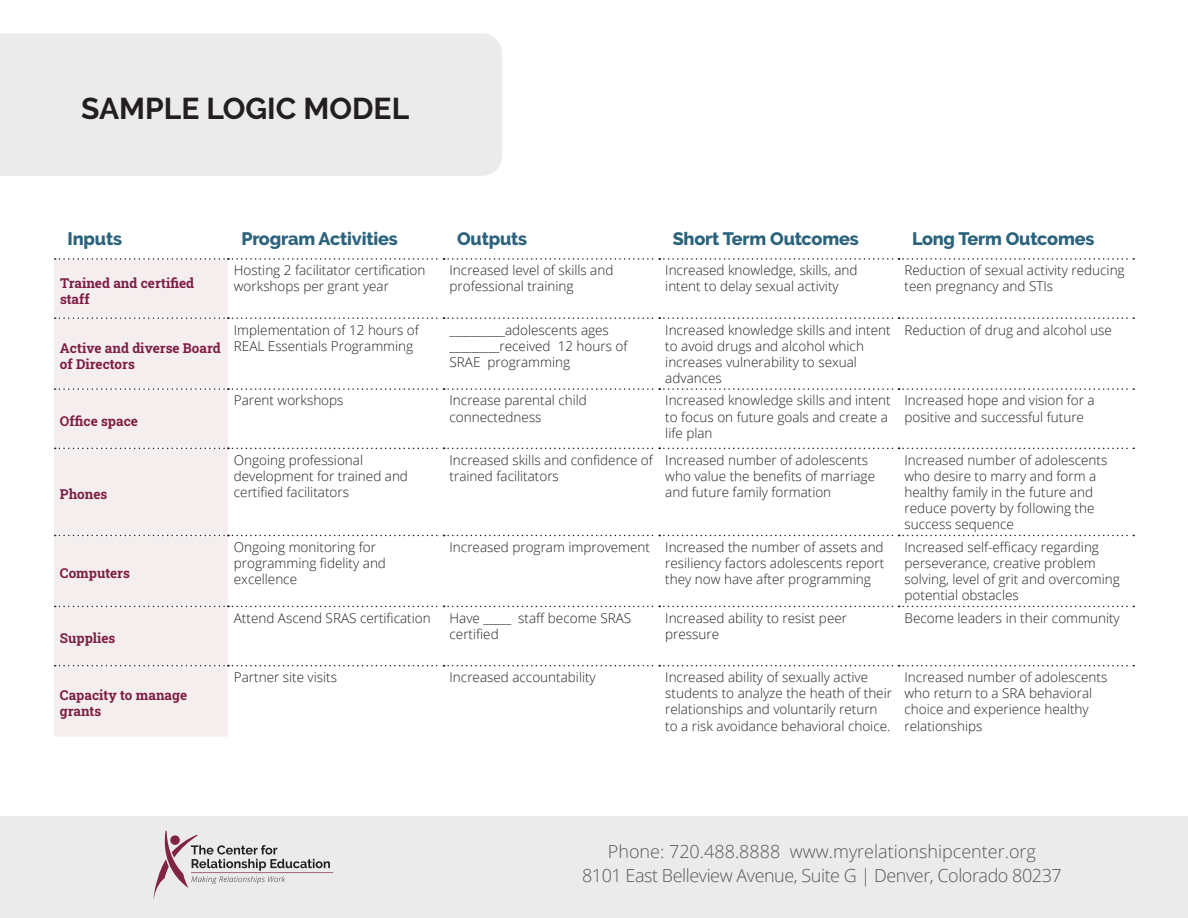
<style>
.page{position:relative;width:1188px;height:918px;background:#fff}
.page>*{position:absolute;margin:0;border:0;box-sizing:border-box;transform-origin:0 0}
.t1{font:700 30px "Raleway";color:#231f20}
.t2{font:300 18px/24px "Open Sans";letter-spacing:-.025em;color:#57585a;text-align:center}
.t3{font:800 18px "Raleway";letter-spacing:-.01em;color:#2b627c}
.t4{font:300 13.5px/16.2px "Open Sans";color:#231f20}
.t5{font:700 13.5px/16.2px "Roboto Slab";color:#7d1c43}
</style>
<div class="page">
<div style="left:0;top:817px;width:1188px;height:101px;background:#ebebec"></div>
<svg style="left:153px;top:831px;width:180px;height:69px"></svg>
<div style="left:170px;top:835px;width:10px;height:10px;background:#812345;border-radius:50%"></div>
<div style="left:0;top:33px;width:502px;height:143px;background:#ebebec"></div>
<div style="left:54px;top:259px;width:174px;height:478px;background:#f4eeef"></div>
<svg style="left:55px;top:317px;width:1079px;height:2px"></svg>
<svg style="left:55px;top:388px;width:1079px;height:2px"></svg>
<svg style="left:55px;top:448px;width:1079px;height:1px"></svg>
<svg style="left:55px;top:535px;width:1079px;height:1px"></svg>
<svg style="left:55px;top:606px;width:1079px;height:1px"></svg>
<svg style="left:55px;top:665px;width:1079px;height:1px"></svg>
<svg style="left:55px;top:258px;width:1079px;height:2px"></svg>
<h1 class="t1" style="left:81px;top:91px;width:330px">SAMPLE LOGIC MODEL</h1>
<h2 class="t3" style="left:68px;top:229px;width:56px">Inputs</h2>
<h2 class="t3" style="left:241px;top:229px;width:158px">Program Activities</h2>
<h2 class="t3" style="left:457px;top:229px;width:72px">Outputs</h2>
<h2 class="t3" style="left:673px;top:229px;width:187px">Short Term Outcomes</h2>
<h2 class="t3" style="left:912px;top:229px;width:184px">Long Term Outcomes</h2>
<p class="t5" style="left:60px;top:274px;width:136px">Trained and certified staff</p>
<p class="t4" style="left:234px;top:262px;width:193px">Hosting 2 facilitator certification workshops per grant year</p>
<p class="t4" style="left:450px;top:262px;width:165px">Increased level of skills and professional training</p>
<p class="t4" style="left:665px;top:262px;width:194px">Increased knowledge, skills, and intent to delay sexual activity</p>
<p class="t4" style="left:905px;top:262px;width:222px">Reduction of sexual activity reducing teen pregnancy and STIs</p>
<p class="t5" style="left:60px;top:339px;width:162px">Active and diverse Board of Directors</p>
<p class="t5" style="left:60px;top:412px;width:79px">Office space</p>
<p class="t5" style="left:60px;top:486px;width:49px">Phones</p>
<p class="t5" style="left:60px;top:565px;width:71px">Computers</p>
<p class="t5" style="left:60px;top:630px;width:57px">Supplies</p>
<p class="t5" style="left:60px;top:687px;width:129px">Capacity to manage grants</p>
<p class="t4" style="left:234px;top:321px;width:187px">Implementation of 12 hours of<br>REAL Essentials Programming</p>
<p class="t4" style="left:450px;top:321px;width:179px">__________adolescents ages _________received 12 hours of<br>SRAE programming</p>
<p class="t4" style="left:665px;top:321px;width:227px">Increased knowledge skills and intent to avoid drugs and alcohol which increases vulnerability to sexual advances</p>
<p class="t4" style="left:905px;top:321px;width:209px">Reduction of drug and alcohol use</p>
<p class="t4" style="left:234px;top:392px;width:111px">Parent workshops</p>
<p class="t4" style="left:450px;top:392px;width:139px">Increase parental child connectedness</p>
<p class="t4" style="left:665px;top:392px;width:227px">Increased knowledge skills and intent to focus on future goals and create a life plan</p>
<p class="t4" style="left:905px;top:392px;width:192px">Increased hope and vision for a positive and successful future</p>
<p class="t4" style="left:234px;top:451px;width:176px">Ongoing professional development for trained and certified facilitators</p>
<p class="t4" style="left:450px;top:451px;width:205px">Increased skills and confidence of trained facilitators</p>
<p class="t4" style="left:665px;top:451px;width:211px">Increased number of adolescents who value the benefits of marriage and future family formation</p>
<p class="t4" style="left:905px;top:451px;width:204px">Increased number of adolescents who desire to marry and form a healthy family in the future and reduce poverty by following the success sequence</p>
<p class="t4" style="left:234px;top:538px;width:154px">Ongoing monitoring for programming fidelity and excellence</p>
<p class="t4" style="left:665px;top:538px;width:221px;text-align:justify;text-indent:-216px">Increased program improvement Increased the number of assets and resiliency factors adolescents report they now have after programming</p>
<p class="t4" style="left:905px;top:538px;width:217px">Increased self-efficacy regarding perseverance, creative problem solving, level of grit and overcoming potential obstacles</p>
<p class="t4" style="left:234px;top:609px;width:198px">Attend Ascend SRAS certification</p>
<p class="t4" style="left:450px;top:609px;width:183px">Have _____ staff become SRAS certified</p>
<p class="t4" style="left:665px;top:609px;width:183px">Increased ability to resist peer pressure</p>
<p class="t4" style="left:905px;top:609px;width:217px">Become leaders in their community</p>
<p class="t4" style="left:234px;top:669px;width:105px">Partner site visits</p>
<p class="t4" style="left:450px;top:669px;width:148px">Increased accountability</p>
<p class="t4" style="left:665px;top:669px;width:228px">Increased ability of sexually active students to analyze the heath of their relationships and voluntarily return to a risk avoidance behavioral choice.</p>
<p class="t4" style="left:905px;top:669px;width:204px">Increased number of adolescents who return to a SRA behavioral choice and experience healthy relationships</p>
<h2 class="t2" style="left:582px;top:839px;width:481px">Phone: 720.488.8888 www.myrelationshipcenter.org<br>8101 East Belleview Avenue, Suite G | Denver, Colorado 80237</h2>
</div>
